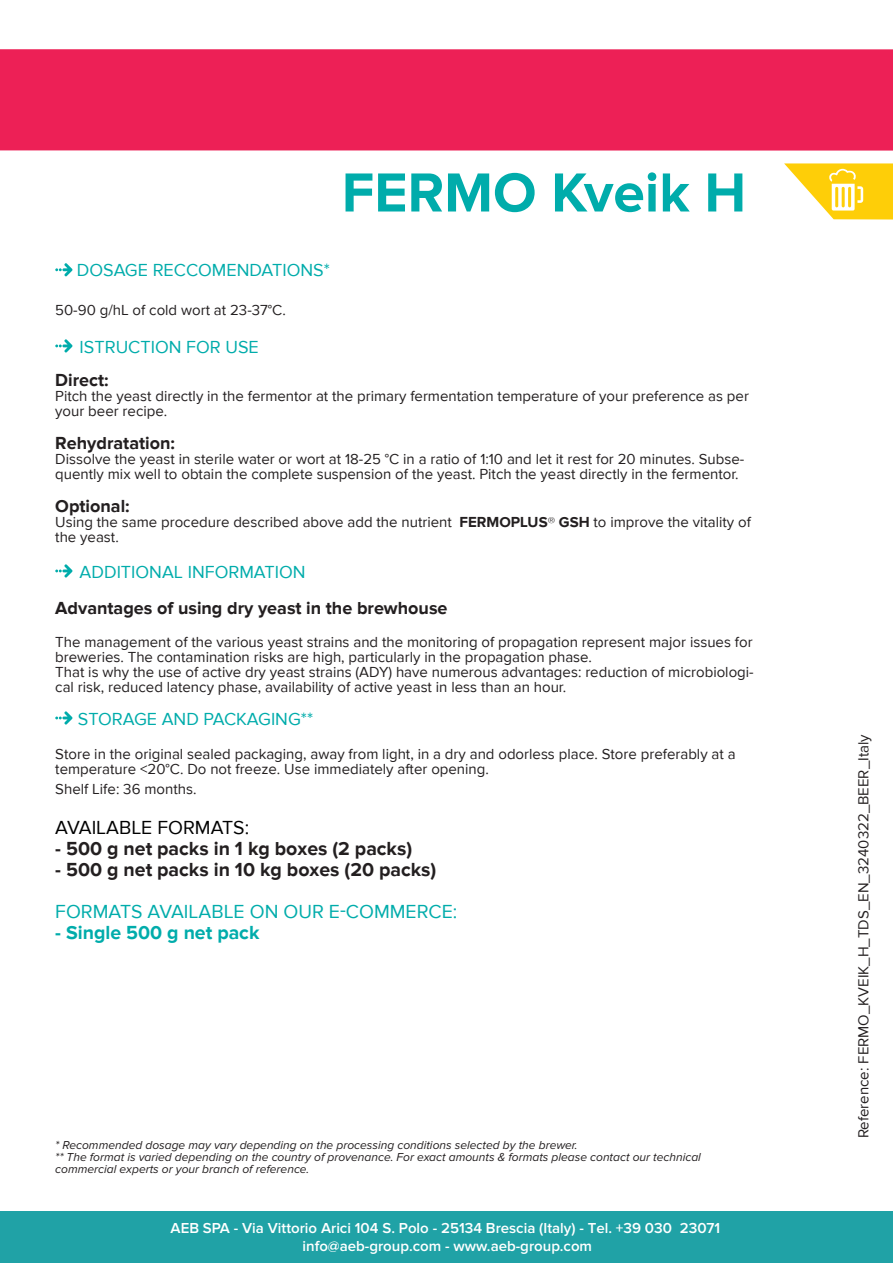
<style>
.page{position:relative;width:893px;height:1263px;background:#fff}
.page>*{position:absolute;margin:0;border:0;box-sizing:border-box;transform-origin:0 0}
.t1{font:700 57px "Proxima Nova";color:#00acab}
.t2{font:700 19.5px "Proxima Nova";color:#231f20}
.t3{font:19.5px "Proxima Nova";color:#00acab}
.t4{font:700 19.5px "Proxima Nova";color:#00acab}
.t5{font:19.5px "Proxima Nova";color:#000}
.t6{font:18px "Proxima Nova";color:#00acab}
.t7{font:700 18px "Proxima Nova";color:#231f20}
.t8{font:15px/15px "Proxima Nova";color:#231f20}
.t9{font:600 15px/18px "Proxima Nova";color:#fff;text-align:center}
.t10{font:italic 12px/12px "Proxima Nova";color:#231f20}
.s1{font-weight:700}
</style>
<div class="page">
<div style="left:1px;top:1210px;width:892px;height:53px;background:#20a2a6"></div>
<div style="left:0;top:49px;width:893px;height:102px;background:#ed2056"></div>
<svg style="left:784px;top:163px;width:109px;height:57px"></svg>
<svg style="left:55px;top:339px;width:17px;height:13px"></svg>
<svg style="left:55px;top:564px;width:17px;height:13px"></svg>
<svg style="left:55px;top:711px;width:17px;height:13px"></svg>
<svg style="left:55px;top:263px;width:17px;height:13px"></svg>
<h1 class="t1" style="left:342px;top:160px;width:406px">FERMO Kveik H</h1>
<p class="t6" style="left:77px;top:260px;width:254px">DOSAGE RECCOMENDATIONS*</p>
<p class="t8" style="left:55px;top:303px;width:232px">50-90 g/hL of cold wort at 23-37°C.</p>
<p class="t6" style="left:80px;top:336px;width:181px">ISTRUCTION FOR USE</p>
<p class="t7" style="left:55px;top:369px;width:55px">Direct:</p>
<p class="t8" style="left:55px;top:388px;width:695px">Pitch the yeast directly in the fermentor at the primary fermentation temperature of your preference as per your beer recipe.</p>
<p class="t7" style="left:55px;top:432px;width:121px">Rehydratation:</p>
<p class="t8" style="left:55px;top:451px;width:691px">Dissolve the yeast in sterile water or wort at 18-25 °C in a ratio of 1:10 and let it rest for 20 minutes. Subse&shy;quently mix well to obtain the complete suspension of the yeast. Pitch the yeast directly in the fermentor.</p>
<p class="t7" style="left:55px;top:495px;width:76px">Optional:</p>
<p class="t8" style="left:55px;top:514px;width:697px">Using the same procedure described above add the nutrient <span class="s1">FERMOPLUS® GSH</span> to improve the vitality of the yeast.</p>
<p class="t6" style="left:80px;top:561px;width:228px">ADDITIONAL INFORMATION</p>
<p class="t7" style="left:55px;top:597px;width:394px">Advantages of using dry yeast in the brewhouse</p>
<p class="t8" style="left:55px;top:634px;width:700px">The management of the various yeast strains and the monitoring of propagation represent major issues for breweries. The contamination risks are high, particularly in the propagation phase.<br>That is why the use of active dry yeast strains (ADY) have numerous advantages: reduction of microbiologi&shy;cal risk, reduced latency phase, availability of active yeast in less than an hour.</p>
<p class="t6" style="left:78px;top:708px;width:237px">STORAGE AND PACKAGING**</p>
<p class="t8" style="left:55px;top:747px;width:682px">Store in the original sealed packaging, away from light, in a dry and odorless place. Store preferably at a temperature &lt;20°C. Do not freeze. Use immediately after opening.</p>
<p class="t8" style="left:55px;top:781px;width:143px">Shelf Life: 36 months.</p>
<h2 class="t5" style="left:55px;top:816px;width:195px">AVAILABLE FORMATS:</h2>
<h2 class="t2" style="left:55px;top:837px;width:358px">- 500 g net packs in 1 kg boxes (2 packs)</h2>
<h2 class="t2" style="left:55px;top:858px;width:383px">- 500 g net packs in 10 kg boxes (20 packs)</h2>
<h2 class="t3" style="left:55px;top:900px;width:403px">FORMATS AVAILABLE ON OUR E-COMMERCE:</h2>
<h2 class="t4" style="left:55px;top:921px;width:206px">- Single 500 g net pack</h2>
<p class="t10" style="left:55px;top:1139px;width:647px">* Recommended dosage may vary depending on the processing conditions selected by the brewer.<br>** The format is varied depending on the country of provenance. For exact amounts &amp; formats please contact our technical commercial experts or your branch of reference.</p>
<p class="t9" style="left:171px;top:1220px;width:551px">AEB SPA - Via Vittorio Arici 104 S. Polo - 25134 Brescia (Italy) - Tel. +39 030 23071 info@aeb-group.com - www.aeb-group.com</p>
<p class="t8" style="left:856px;top:1138px;width:406px;rotate:-90deg">Reference: FERMO_KVEIK_H_TDS_EN_3240322_BEER_Italy</p>
</div>
